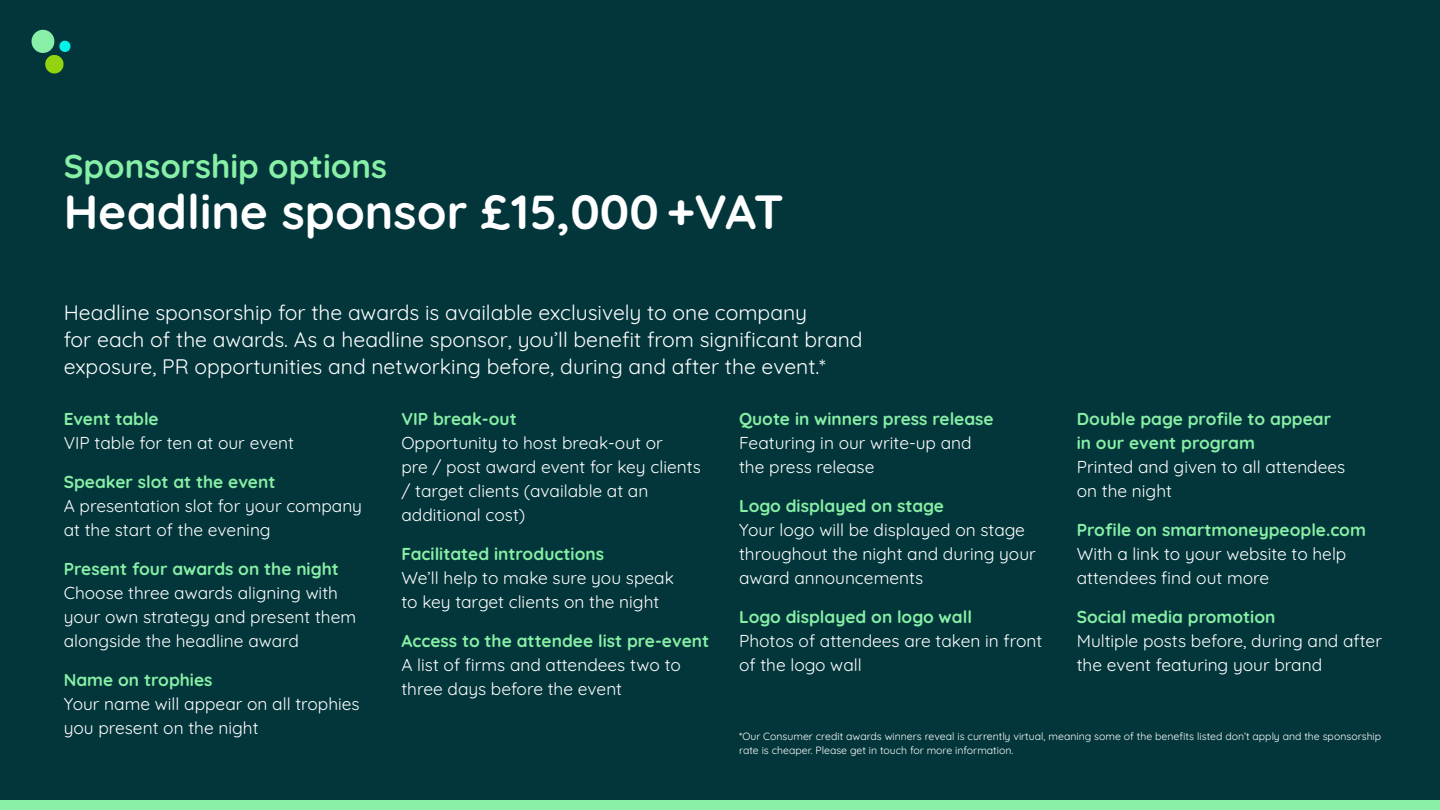
<style>
.page{position:relative;width:1440px;height:810px;background:#03363b}
.page>*{position:absolute;margin:0;border:0;box-sizing:border-box;transform-origin:0 0}
.t1{font:700 48px "Quicksand";color:#fff}
.t2{font:700 33px "Quicksand";color:#87f0a6}
.t3{font:21px/27px "Quicksand";color:#fff}
.t4{font:17.25px/24px "Quicksand";color:#fff}
.t5{font:700 17.25px/24px "Quicksand";color:#87f0a6}
.t6{font:10.5px/14.2px "Quicksand";color:#fff}
</style>
<div class="page">
<svg style="left:32px;top:29px;width:39px;height:45px"></svg>
<div style="left:0;top:800px;width:1440px;height:10px;background:#87f0a6"></div>
<h2 class="t2" style="left:64px;top:140px;width:325px">Sponsorship options</h2>
<h1 class="t1" style="left:64px;top:175px;width:722px">Headline sponsor £15,000 +VAT</h1>
<p class="t3" style="left:64px;top:297px;width:800px">Headline sponsorship for the awards is available exclusively to one company<br>for each of the awards. As a headline sponsor, you’ll benefit from significant brand exposure, PR opportunities and networking before, during and after the event.*</p>
<p class="t5" style="left:64px;top:406px;width:96px">Event table</p>
<p class="t4" style="left:64px;top:430px;width:232px">VIP table for ten at our event</p>
<p class="t5" style="left:64px;top:468px;width:213px">Speaker slot at the event</p>
<p class="t4" style="left:64px;top:492px;width:300px">A presentation slot for your company at the start of the evening</p>
<p class="t5" style="left:64px;top:555px;width:277px">Present four awards on the night</p>
<p class="t4" style="left:64px;top:579px;width:294px">Choose three awards aligning with your own strategy and present them alongside the headline award</p>
<p class="t5" style="left:64px;top:666px;width:150px">Name on trophies</p>
<p class="t4" style="left:64px;top:690px;width:297px">Your name will appear on all trophies you present on the night</p>
<p class="t5" style="left:401px;top:406px;width:117px">VIP break-out</p>
<p class="t4" style="left:401px;top:430px;width:301px">Opportunity to host break-out or<br>pre / post award event for key clients / target clients (available at an additional cost)</p>
<p class="t5" style="left:401px;top:540px;width:204px">Facilitated introductions</p>
<p class="t4" style="left:401px;top:564px;width:274px">We’ll help to make sure you speak to key target clients on the night</p>
<p class="t5" style="left:401px;top:627px;width:309px">Access to the attendee list pre-event</p>
<p class="t4" style="left:401px;top:651px;width:281px">A list of firms and attendees two to three days before the event</p>
<p class="t5" style="left:739px;top:406px;width:256px">Quote in winners press release</p>
<p class="t4" style="left:739px;top:430px;width:234px">Featuring in our write-up and the press release</p>
<p class="t5" style="left:739px;top:492px;width:207px">Logo displayed on stage</p>
<p class="t4" style="left:739px;top:516px;width:298px">Your logo will be displayed on stage throughout the night and during your award announcements</p>
<p class="t5" style="left:739px;top:603px;width:234px">Logo displayed on logo wall</p>
<p class="t4" style="left:739px;top:627px;width:305px">Photos of attendees are taken in front of the logo wall</p>
<p class="t5" style="left:1077px;top:405px;width:256px">Double page profile to appear in our event program</p>
<p class="t4" style="left:1077px;top:453px;width:270px">Printed and given to all attendees on the night</p>
<p class="t5" style="left:1077px;top:516px;width:291px">Profile on smartmoneypeople.com</p>
<p class="t4" style="left:1077px;top:540px;width:271px">With a link to your website to help attendees find out more</p>
<p class="t5" style="left:1077px;top:603px;width:200px">Social media promotion</p>
<p class="t4" style="left:1077px;top:627px;width:307px">Multiple posts before, during and after the event featuring your brand</p>
<p class="t6" style="left:739px;top:728px;width:644px">*Our Consumer credit awards winners reveal is currently virtual, meaning some of the benefits listed don’t apply and the sponsorship rate is cheaper. Please get in touch for more information.</p>
</div>
